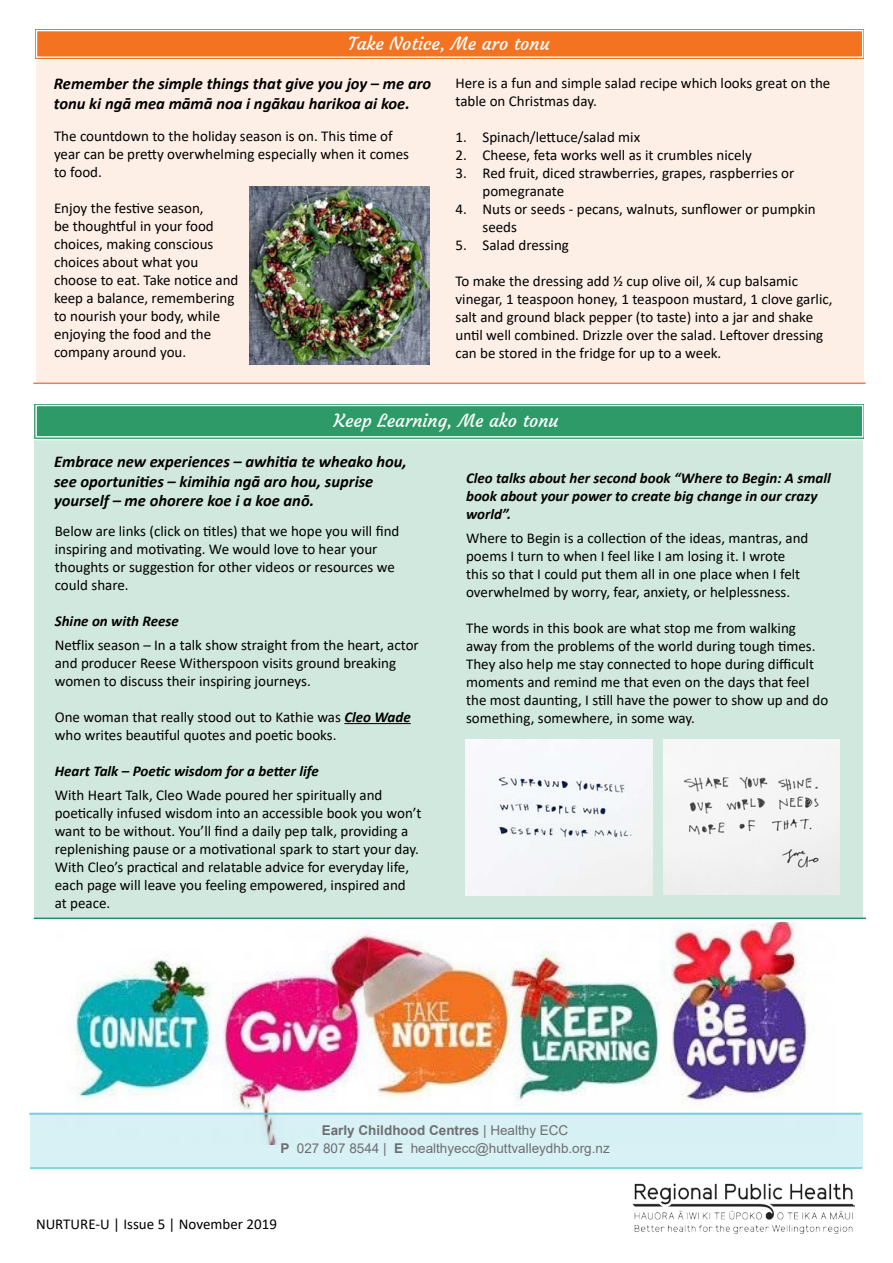
<style>
.page{position:relative;width:893px;height:1263px;background:#fff}
.page>*{position:absolute;margin:0;border:0;box-sizing:border-box;transform-origin:0 0}
.t1{font:18px "Courgette";color:#fff}
.t2{font:italic 700 16.5px/19.6px "Calibri";color:#000}
.t3{font:15px/18px "Calibri";color:#000}
.t4{font:italic 700 15px/18px "Calibri";color:#000}
.t5{font:13.5px/18px "Arial";color:#6d6e71;text-align:center}
.s1{font-weight:700;font-style:italic}
.s2{font-weight:700}
</style>
<div class="page">
<img style="left:74px;top:923px;width:733px;height:189px">
<div style="left:36px;top:31px;width:828px;height:353px;background:#fdefe6"></div>
<svg style="left:35px;top:29px;width:829px;height:32px;background:#f47c30"></svg>
<div style="left:36px;top:30px;width:827px;height:28px;border:1px solid #fff"></div>
<hr style="left:33px;top:383px;width:833px;height:1px;background:#ec7c5b">
<div style="left:35px;top:404px;width:828px;height:514px;background:#d0e8dd"></div>
<svg style="left:34px;top:404px;width:830px;height:37px;background:#3da273"></svg>
<div style="left:35px;top:405px;width:828px;height:32px;border:1px solid #fff"></div>
<hr style="left:34px;top:917px;width:832px;height:2px;background:#1d8c70">
<hr style="left:344px;top:723px;width:67px;height:1px;background:#000">
<img style="left:466px;top:739px;width:187px;height:157px">
<img style="left:663px;top:740px;width:177px;height:155px">
<img style="left:633px;top:1183px;width:222px;height:50px">
<div style="left:30px;top:1112px;width:833px;height:55px;background:#d8f1f5"></div>
<hr style="left:29px;top:1113px;width:832px;height:2px;background:#69cada">
<hr style="left:30px;top:1167px;width:832px;height:2px;background:#69cada">
<img style="left:250px;top:187px;width:180px;height:177px">
<p class="t1" style="left:348px;top:32px;width:203px">Take Notice, Me aro tonu</p>
<p class="t2" style="left:54px;top:73px;width:379px">Remember the simple things that give you joy – me aro tonu ki ngā mea māmā noa i ngākau harikoa ai koe.</p>
<p class="t3" style="left:54px;top:127px;width:357px">The countdown to the holiday season is on. This time of year can be pretty overwhelming especially when it comes to food.</p>
<p class="t3" style="left:54px;top:199px;width:186px">Enjoy the festive season,<br>be thoughtful in your food choices, making conscious choices about what you choose to eat. Take notice and keep a balance, remembering to nourish your body, while enjoying the food and the company around you.</p>
<p class="t3" style="left:455px;top:73px;width:376px">Here is a fun and simple salad recipe which looks great on the table on Christmas day.</p>
<p class="t3" style="left:455px;top:127px;width:186px">1. Spinach/lettuce/salad mix</p>
<p class="t3" style="left:455px;top:145px;width:298px">2. Cheese, feta works well as it crumbles nicely</p>
<p class="t3" style="left:482px;top:163px;width:313px;text-indent:-27px">3. Red fruit, diced strawberries, grapes, raspberries or pomegranate</p>
<p class="t3" style="left:482px;top:199px;width:335px;text-indent:-27px">4. Nuts or seeds - pecans, walnuts, sunflower or pumpkin seeds</p>
<p class="t3" style="left:455px;top:235px;width:115px">5. Salad dressing</p>
<p class="t3" style="left:455px;top:271px;width:379px">To make the dressing add ½ cup olive oil, ¼ cup balsamic vinegar, 1 teaspoon honey, 1 teaspoon mustard, 1 clove garlic, salt and ground black pepper (to taste) into a jar and shake until well combined. Drizzle over the salad. Leftover dressing can be stored in the fridge for up to a week.</p>
<p class="t1" style="left:334px;top:410px;width:226px">Keep Learning, Me ako tonu</p>
<p class="t2" style="left:54px;top:451px;width:354px">Embrace new experiences – awhitia te wheako hou, see oportunities – kimihia ngā aro hou, suprise yourself – me ohorere koe i a koe anō.</p>
<p class="t3" style="left:55px;top:521px;width:346px">Below are links (click on titles) that we hope you will find inspiring and motivating. We would love to hear your thoughts or suggestion for other videos or resources we could share.</p>
<p class="t4" style="left:55px;top:611px;width:126px">Shine on with Reese</p>
<p class="t3" style="left:55px;top:635px;width:366px">Netflix season – In a talk show straight from the heart, actor and producer Reese Witherspoon visits ground breaking women to discuss their inspiring journeys.</p>
<p class="t3" style="left:55px;top:707px;width:357px">One woman that really stood out to Kathie was <span class="s1">Cleo Wade </span>who writes beautiful quotes and poetic books.</p>
<p class="t4" style="left:55px;top:761px;width:266px">Heart Talk – Poetic wisdom for a better life</p>
<p class="t3" style="left:55px;top:785px;width:368px">With Heart Talk, Cleo Wade poured her spiritually and poetically infused wisdom into an accessible book you won’t want to be without. You’ll find a daily pep talk, providing a replenishing pause or a motivational spark to start your day.<br>With Cleo’s practical and relatable advice for everyday life, each page will leave you feeling empowered, inspired and<br>at peace.</p>
<p class="t4" style="left:466px;top:469px;width:366px">Cleo talks about her second book “Where to Begin: A small book about your power to create big change in our crazy world”.</p>
<p class="t3" style="left:466px;top:529px;width:344px">Where to Begin is a collection of the ideas, mantras, and poems I turn to when I feel like I am losing it. I wrote this so that I could put them all in one place when I felt overwhelmed by worry, fear, anxiety, or helplessness.</p>
<p class="t3" style="left:466px;top:619px;width:364px">The words in this book are what stop me from walking away from the problems of the world during tough times.<br>They also help me stay connected to hope during difficult moments and remind me that even on the days that feel the most daunting, I still have the power to show up and do something, somewhere, in some way.</p>
<p class="t5" style="left:280px;top:1121px;width:331px"><span class="s2">Early Childhood Centres</span> | Healthy ECC<br><span class="s2">P</span> 027 807 8544 | <span class="s2">E</span> healthyecc@huttvalleydhb.org.nz</p>
<p class="t3" style="left:36px;top:1215px;width:242px">NURTURE-U | Issue 5 | November 2019</p>
</div>
